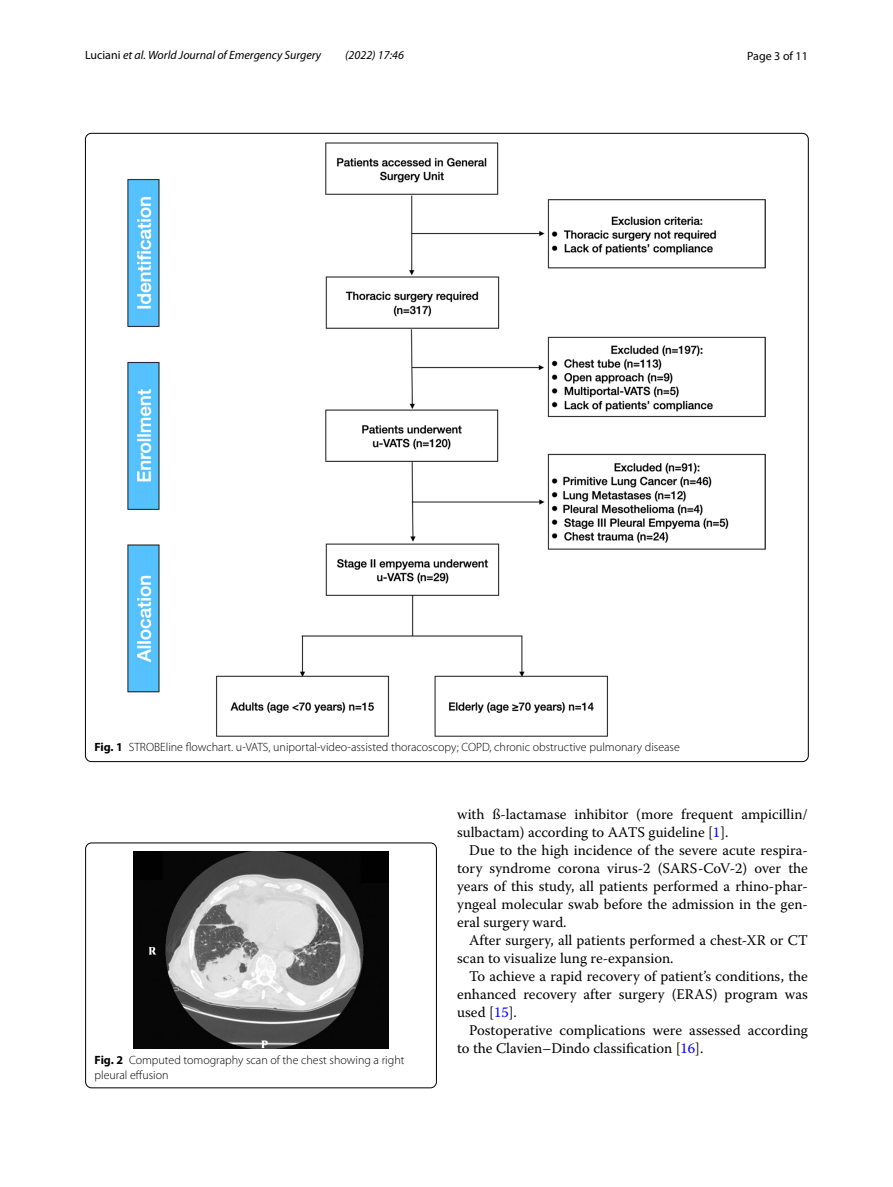
<style>
.page{position:relative;width:893px;height:1187px;background:#fff}
.page>*{position:absolute;margin:0;border:0;box-sizing:border-box;transform-origin:0 0}
.t1{font:14.7px/18px "Warnock Pro";color:#000}
.t2{font:300 12px/15px "Myriad Pro";color:#000}
.t3{font:italic 12px "Myriad Pro";color:#000}
.t4{font:12px "Myriad Pro";color:#000}
.s1{font-style:normal}
.s2{font-weight:700}
.s3{color:#00f}
</style>
<div class="page">
<img style="left:128px;top:142px;width:638px;height:594px">
<img style="left:133px;top:851px;width:256px;height:197px">
<div style="left:85px;top:842px;width:352px;height:245px;border:1px solid #000;border-radius:6px"></div>
<p class="t3" style="left:85px;top:48px;width:238px"><span class="s1">Luciani</span> et al. World Journal of Emergency Surgery</p>
<p class="t3" style="left:345px;top:48px;width:60px">(2022) 17:46</p>
<p class="t4" style="left:747px;top:48px;width:62px">Page 3 of 11</p>
<p class="t2" style="left:94px;top:740px;width:587px"><span class="s2">Fig. 1</span> STROBEline flowchart. u-VATS, uniportal-video-assisted thoracoscopy; COPD, chronic obstructive pulmonary disease</p>
<p class="t2" style="left:95px;top:1052px;width:311px"><span class="s2">Fig. 2</span> Computed tomography scan of the chest showing a right pleural effusion</p>
<p class="t1" style="left:457px;top:805px;width:352px">with ß-lactamase inhibitor (more frequent ampicillin/ sulbactam) according to AATS guideline [<span class="s3">1</span>].</p>
<p class="t1" style="left:457px;top:841px;width:352px;text-align:justify;text-indent:12px">Due to the high incidence of the severe acute respira&shy;tory syndrome corona virus-2 (SARS-CoV-2) over the years of this study, all patients performed a rhino-phar&shy;yngeal molecular swab before the admission in the gen&shy;eral surgery ward.</p>
<p class="t1" style="left:457px;top:931px;width:352px;text-indent:12px">After surgery, all patients performed a chest-XR or CT scan to visualize lung re-expansion.</p>
<p class="t1" style="left:457px;top:967px;width:352px;text-align:justify;text-indent:12px">To achieve a rapid recovery of patient’s conditions, the enhanced recovery after surgery (ERAS) program was used [<span class="s3">15</span>].</p>
<p class="t1" style="left:457px;top:1021px;width:352px;text-indent:12px">Postoperative complications were assessed according to the Clavien–Dindo classification [<span class="s3">16</span>].</p>
</div>
